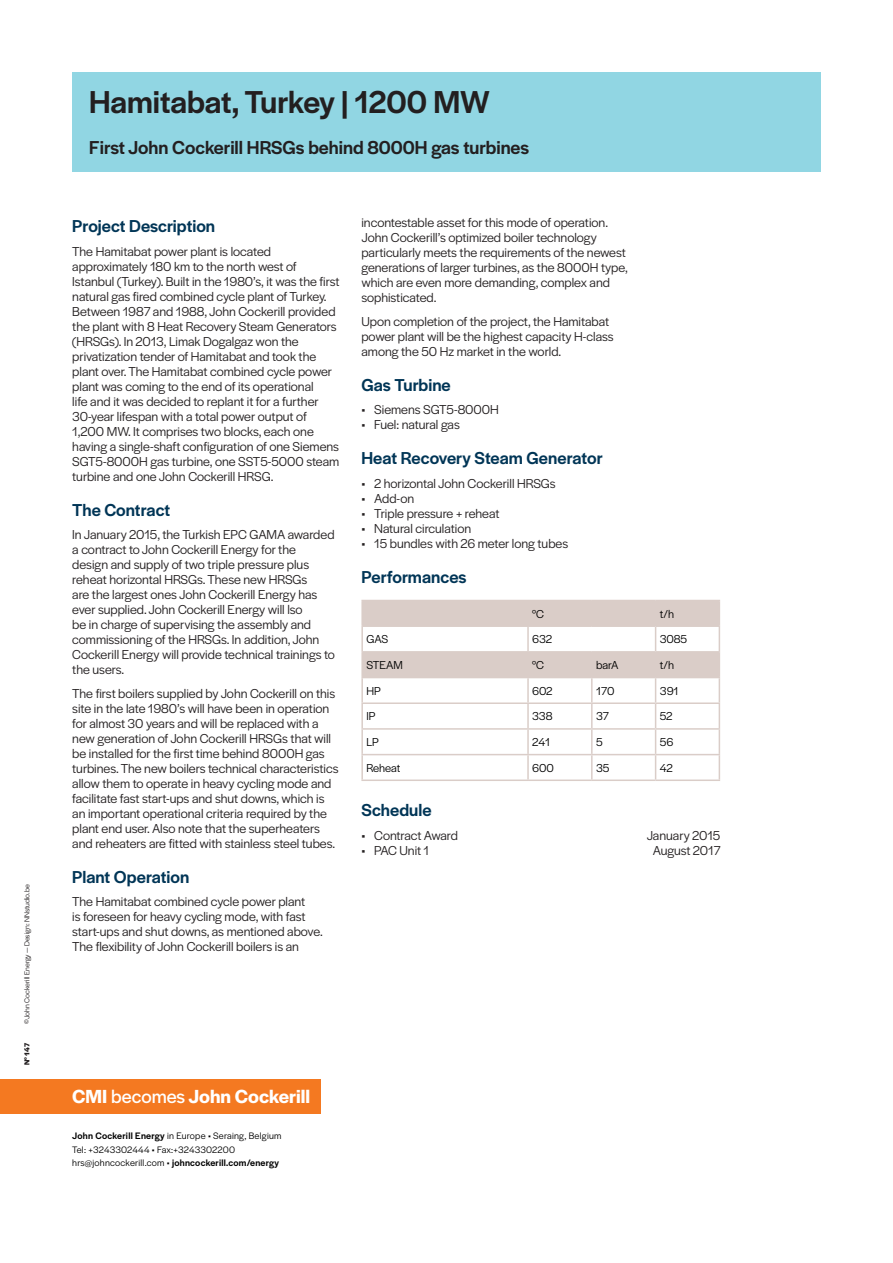
<style>
.page{position:relative;width:893px;height:1263px;background:#fff}
.page>*{position:absolute;margin:0;border:0;box-sizing:border-box;transform-origin:0 0}
.Verso_-_Titre___Mega{font:500 33px "Halyard Display";letter-spacing:-.005em;color:#231f20}
.Verso_-_CMI_becomes{font:600 19.8px "Halyard Display";color:#fff}
.Verso_-_Sous_titre{font:500 19.5px "Halyard Display";color:#231f20}
.Verso_-_Titre_Texte{font:500 18px "Halyard Display";color:#003556}
.Verso_-_Texte_couran{font:13.5px/15px "Halyard Display";color:#231f20}
.Verso_-_Texte_tablea{font:12px "Halyard Display";letter-spacing:-.005em;color:#010101}
.Verso_-_Coordonées{font:9.75px/13.5px "Halyard Display";letter-spacing:.025em;color:#010101}
.Verso_-_Coordonées-2{font:500 9.75px "Halyard Display";letter-spacing:.025em;color:#010101}
.Verso_-_Copyright{font:7.5px "Halyard Display";color:#231f20}
.Verso_-_N__fiche{font:700 7.5px "Halyard Display";color:#231f20}
.s1{font-weight:400}
.s2{font-weight:500}
</style>
<div class="page">
<div style="left:0;top:1079px;width:320px;height:34px;background:#f47921"></div>
<hr style="left:361px;top:702px;width:167px;height:2px;background:#dacdc8">
<hr style="left:361px;top:728px;width:167px;height:2px;background:#dacdc8">
<hr style="left:361px;top:627px;width:2px;height:24px;background:#dacdc8">
<hr style="left:361px;top:678px;width:2px;height:24px;background:#dacdc8">
<hr style="left:361px;top:704px;width:2px;height:24px;background:#dacdc8">
<hr style="left:361px;top:730px;width:2px;height:24px;background:#dacdc8">
<hr style="left:361px;top:754px;width:167px;height:1px;background:#dacdc8">
<hr style="left:361px;top:755px;width:2px;height:24px;background:#dacdc8">
<hr style="left:361px;top:779px;width:167px;height:2px;background:#dacdc8">
<hr style="left:528px;top:779px;width:64px;height:2px;background:#dacdc8">
<hr style="left:592px;top:779px;width:64px;height:2px;background:#dacdc8">
<hr style="left:656px;top:779px;width:64px;height:2px;background:#dacdc8">
<hr style="left:361px;top:600px;width:167px;height:1px;background:#dacdc8">
<hr style="left:361px;top:601px;width:2px;height:24px;background:#dacdc8">
<hr style="left:361px;top:625px;width:167px;height:2px;background:#dacdc8">
<hr style="left:361px;top:651px;width:167px;height:2px;background:#dacdc8">
<hr style="left:361px;top:653px;width:2px;height:24px;background:#dacdc8">
<hr style="left:361px;top:677px;width:167px;height:1px;background:#dacdc8">
<svg style="left:362px;top:600px;width:358px;height:179px"></svg>
<hr style="left:528px;top:651px;width:64px;height:2px;background:#dacdc8">
<hr style="left:592px;top:651px;width:64px;height:2px;background:#dacdc8">
<hr style="left:656px;top:651px;width:64px;height:2px;background:#dacdc8">
<div style="left:72px;top:72px;width:749px;height:99px;background:#91d6e3"></div>
<p class="Verso_-_Copyright" style="left:22px;top:1024px;width:141px;rotate:-90deg">©John Cockerill Energy — Design : NNstudio.be</p>
<p class="Verso_-_N__fiche" style="left:21px;top:1065px;width:24px;rotate:-90deg">N° 147</p>
<p class="Verso_-_Titre___Mega" style="left:89px;top:79px;width:402px">Hamitabat, Turkey | 1200 MW</p>
<p class="Verso_-_Sous_titre" style="left:89px;top:134px;width:441px">First John Cockerill HRSGs behind 8000H gas turbines</p>
<p class="Verso_-_Titre_Texte" style="left:72px;top:213px;width:144px">Project Description</p>
<p class="Verso_-_Texte_couran" style="left:72px;top:243px;width:269px">The Hamitabat power plant is located approximately 180 km to the north west of Istanbul (Turkey). Built in the 1980’s, it was the first natural gas fired combined cycle plant of Turkey.<br>Between 1987 and 1988, John Cockerill provided the plant with 8 Heat Recovery Steam Generators (HRSGs). In 2013, Limak Dogalgaz won the privatization tender of Hamitabat and took the plant over. The Hamitabat combined cycle power plant was coming to the end of its operational<br>life and it was decided to replant it for a further 30-year lifespan with a total power output of 1,200 MW. It comprises two blocks, each one having a single-shaft configuration of one Siemens SGT5-8000H gas turbine, one SST5-5000 steam turbine and one John Cockerill HRSG.</p>
<p class="Verso_-_Titre_Texte" style="left:72px;top:497px;width:100px">The Contract</p>
<p class="Verso_-_Texte_couran" style="left:72px;top:526px;width:264px">In January 2015, the Turkish EPC GAMA awarded a contract to John Cockerill Energy for the design and supply of two triple pressure plus reheat horizontal HRSGs. These new HRSGs<br>are the largest ones John Cockerill Energy has ever supplied. John Cockerill Energy will lso<br>be in charge of supervising the assembly and commissioning of the HRSGs. In addition, John Cockerill Energy will provide technical trainings to the users.</p>
<p class="Verso_-_Texte_couran" style="left:72px;top:685px;width:268px">The first boilers supplied by John Cockerill on this site in the late 1980’s will have been in operation for almost 30 years and will be replaced with a new generation of John Cockerill HRSGs that will be installed for the first time behind 8000H gas turbines. The new boilers technical characteristics allow them to operate in heavy cycling mode and facilitate fast start-ups and shut downs, which is an important operational criteria required by the plant end user. Also note that the superheaters and reheaters are fitted with stainless steel tubes.</p>
<p class="Verso_-_Titre_Texte" style="left:72px;top:864px;width:119px">Plant Operation</p>
<p class="Verso_-_Texte_couran" style="left:72px;top:893px;width:252px">The Hamitabat combined cycle power plant<br>is foreseen for heavy cycling mode, with fast start-ups and shut downs, as mentioned above.<br>The flexibility of John Cockerill boilers is an</p>
<p class="Verso_-_Texte_couran" style="left:361px;top:214px;width:268px">incontestable asset for this mode of operation.<br>John Cockerill’s optimized boiler technology particularly meets the requirements of the newest generations of larger turbines, as the 8000H type, which are even more demanding, complex and sophisticated.</p>
<p class="Verso_-_Texte_couran" style="left:361px;top:313px;width:254px">Upon completion of the project, the Hamitabat power plant will be the highest capacity H-class among the 50 Hz market in the world.</p>
<p class="Verso_-_Titre_Texte" style="left:361px;top:372px;width:91px">Gas Turbine</p>
<p class="Verso_-_Texte_couran" style="left:361px;top:401px;width:139px">• Siemens SGT5-8000H</p>
<p class="Verso_-_Texte_couran" style="left:361px;top:416px;width:100px">• Fuel: natural gas</p>
<p class="Verso_-_Titre_Texte" style="left:361px;top:445px;width:243px">Heat Recovery Steam Generator</p>
<p class="Verso_-_Texte_couran" style="left:361px;top:475px;width:196px">• 2 horizontal John Cockerill HRSGs</p>
<p class="Verso_-_Texte_couran" style="left:361px;top:490px;width:54px">• Add-on</p>
<p class="Verso_-_Texte_couran" style="left:361px;top:505px;width:140px">• Triple pressure + reheat</p>
<p class="Verso_-_Texte_couran" style="left:361px;top:520px;width:111px">• Natural circulation</p>
<p class="Verso_-_Texte_couran" style="left:361px;top:535px;width:208px">• 15 bundles with 26 meter long tubes</p>
<p class="Verso_-_Titre_Texte" style="left:361px;top:564px;width:107px">Performances</p>
<p class="Verso_-_Texte_tablea" style="left:532px;top:605px;width:13px">°C</p>
<p class="Verso_-_Texte_tablea" style="left:660px;top:605px;width:16px">t/h</p>
<p class="Verso_-_Texte_tablea" style="left:366px;top:631px;width:23px">GAS</p>
<p class="Verso_-_Texte_tablea" style="left:532px;top:631px;width:21px">632</p>
<p class="Verso_-_Texte_tablea" style="left:660px;top:631px;width:29px">3085</p>
<p class="Verso_-_Texte_tablea" style="left:366px;top:657px;width:38px">STEAM</p>
<p class="Verso_-_Texte_tablea" style="left:532px;top:657px;width:13px">°C</p>
<p class="Verso_-_Texte_tablea" style="left:596px;top:657px;width:24px">barA</p>
<p class="Verso_-_Texte_tablea" style="left:660px;top:657px;width:16px">t/h</p>
<p class="Verso_-_Texte_tablea" style="left:366px;top:682px;width:16px">HP</p>
<p class="Verso_-_Texte_tablea" style="left:532px;top:682px;width:22px">602</p>
<p class="Verso_-_Texte_tablea" style="left:596px;top:682px;width:20px">170</p>
<p class="Verso_-_Texte_tablea" style="left:660px;top:682px;width:20px">391</p>
<p class="Verso_-_Texte_tablea" style="left:366px;top:708px;width:11px">IP</p>
<p class="Verso_-_Texte_tablea" style="left:532px;top:708px;width:22px">338</p>
<p class="Verso_-_Texte_tablea" style="left:596px;top:708px;width:14px">37</p>
<p class="Verso_-_Texte_tablea" style="left:660px;top:708px;width:14px">52</p>
<p class="Verso_-_Texte_tablea" style="left:366px;top:734px;width:14px">LP</p>
<p class="Verso_-_Texte_tablea" style="left:532px;top:734px;width:19px">241</p>
<p class="Verso_-_Texte_tablea" style="left:596px;top:734px;width:8px">5</p>
<p class="Verso_-_Texte_tablea" style="left:660px;top:734px;width:15px">56</p>
<p class="Verso_-_Texte_tablea" style="left:366px;top:759px;width:36px">Reheat</p>
<p class="Verso_-_Texte_tablea" style="left:532px;top:759px;width:23px">600</p>
<p class="Verso_-_Texte_tablea" style="left:596px;top:759px;width:15px">35</p>
<p class="Verso_-_Texte_tablea" style="left:660px;top:759px;width:14px">42</p>
<p class="Verso_-_Titre_Texte" style="left:361px;top:797px;width:72px">Schedule</p>
<p class="Verso_-_Texte_couran" style="left:361px;top:827px;width:98px">• Contract Award</p>
<p class="Verso_-_Texte_couran" style="left:647px;top:827px;width:75px">January 2015</p>
<p class="Verso_-_Texte_couran" style="left:361px;top:842px;width:69px">• PAC Unit 1</p>
<p class="Verso_-_Texte_couran" style="left:653px;top:842px;width:69px">August 2017</p>
<p class="Verso_-_CMI_becomes" style="left:72px;top:1082px;width:239px">CMI <span class="s1">becomes</span> John Cockerill</p>
<p class="Verso_-_Coordonées" style="left:72px;top:1128px;width:211px"><span class="s2">John Cockerill Energy</span> in Europe • Seraing, Belgium<br>Tel: +3243302444 • Fax:+3243302200</p>
<p class="Verso_-_Coordonées-2" style="left:72px;top:1156px;width:208px"><span class="s1">hrs@johncockerill.com •</span> johncockerill.com/energy</p>
</div>
